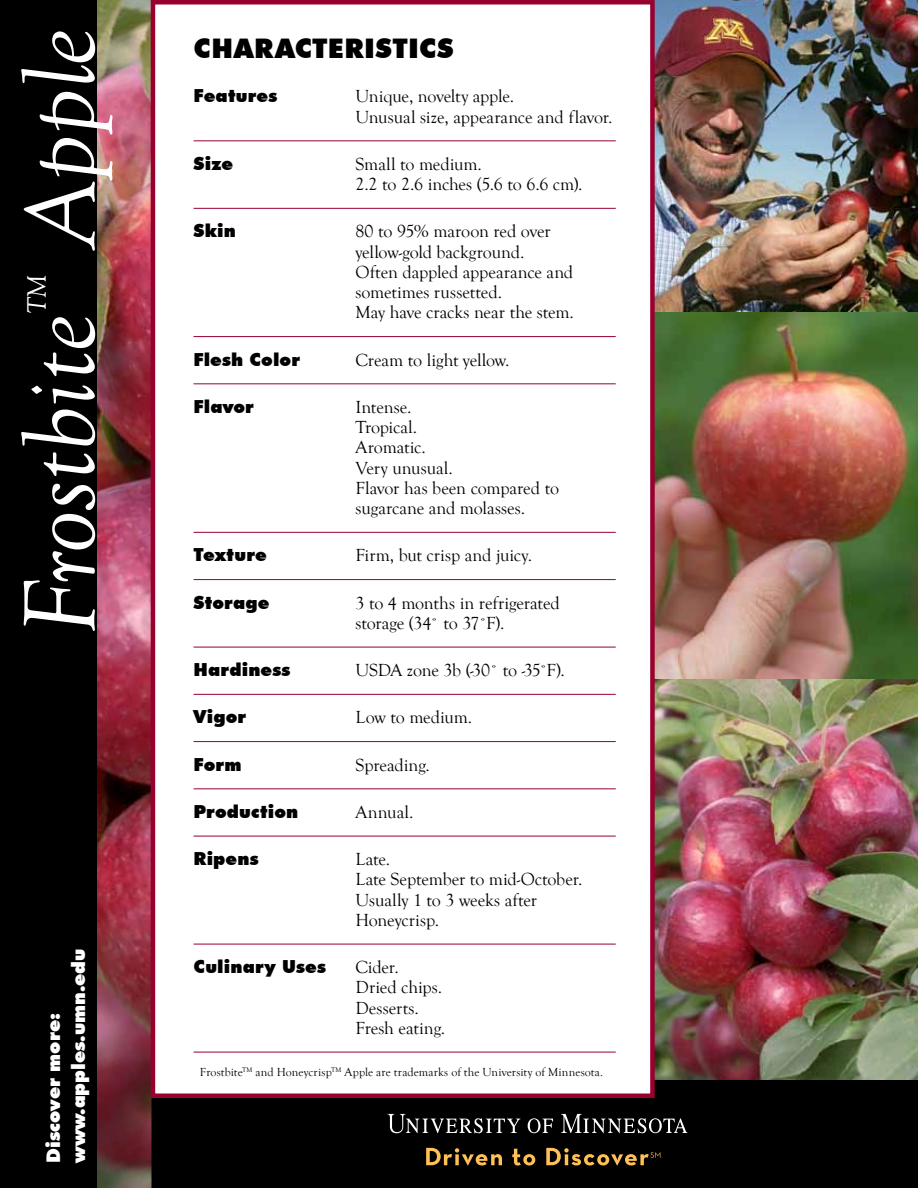
<style>
.page{position:relative;width:918px;height:1188px;background:#fff}
.page>*{position:absolute;margin:0;border:0;box-sizing:border-box;transform-origin:0 0}
.t1{font:italic 105.6px "Goudy Old Style T";color:#fff}
.t2{font:italic 27.45px "Goudy Old Style T";color:#fff}
.t3{font:900 27px "Futura BT";letter-spacing:.02em;color:#000}
.t4{font:900 18.9px/25.2px "Futura BT";color:#fff}
.t5{font:18px/20.2px "Goudy Old Style T";letter-spacing:-.005em;color:#000}
.t6{font:900 18px "Futura BT";letter-spacing:.01em;color:#000}
.t7{font:12px "Goudy Old Style T";letter-spacing:.01em;color:#000}
</style>
<div class="page">
<img style="left:96px;top:0;width:55px;height:1188px">
<img style="left:655px;top:311px;width:263px;height:368px">
<img style="left:655px;top:0;width:263px;height:311px">
<div style="left:0;top:0;width:96px;height:1188px;background:#000"></div>
<img style="left:655px;top:679px;width:263px;height:401px">
<div style="left:152px;top:1081px;width:765px;height:106px;background:#000"></div>
<div style="left:152px;top:1080px;width:766px;height:108px;border:2px solid #000"></div>
<svg style="left:561px;top:1114px;width:126px;height:19px"></svg>
<svg style="left:528px;top:1118px;width:25px;height:15px"></svg>
<svg style="left:388px;top:1114px;width:132px;height:19px"></svg>
<svg style="left:426px;top:1148px;width:76px;height:17px"></svg>
<svg style="left:512px;top:1149px;width:23px;height:17px"></svg>
<svg style="left:546px;top:1148px;width:114px;height:17px"></svg>
<div style="left:153px;top:2px;width:499px;height:1094px;background:#fff"></div>
<div style="left:151px;top:0;width:504px;height:1098px;border:4px solid #98002e"></div>
<hr style="left:194px;top:140px;width:422px;height:1px;background:#98002e">
<hr style="left:194px;top:208px;width:422px;height:1px;background:#98002e">
<hr style="left:194px;top:336px;width:422px;height:1px;background:#98002e">
<hr style="left:194px;top:383px;width:422px;height:1px;background:#98002e">
<hr style="left:194px;top:532px;width:422px;height:1px;background:#98002e">
<hr style="left:194px;top:579px;width:422px;height:1px;background:#98002e">
<hr style="left:194px;top:647px;width:422px;height:1px;background:#98002e">
<hr style="left:194px;top:694px;width:422px;height:1px;background:#98002e">
<hr style="left:194px;top:741px;width:422px;height:1px;background:#98002e">
<hr style="left:194px;top:788px;width:422px;height:1px;background:#98002e">
<hr style="left:194px;top:836px;width:422px;height:1px;background:#98002e">
<hr style="left:194px;top:944px;width:422px;height:1px;background:#98002e">
<hr style="left:194px;top:1052px;width:422px;height:1px;background:#98002e">
<h1 class="t1" style="left:3px;top:248px;width:222px;rotate:-90deg">Apple</h1>
<h2 class="t2" style="left:22px;top:314px;width:41px;rotate:-90deg">TM</h2>
<h1 class="t1" style="left:3px;top:636px;width:323px;rotate:-90deg">Frostbite</h1>
<p class="t4" style="left:41px;top:1163px;width:216px;rotate:-90deg">Discover more: www.apples.umn.edu</p>
<h3 class="t3" style="left:194px;top:32px;width:262px">CHARACTERISTICS</h3>
<p class="t6" style="left:194px;top:85px;width:85px">Features</p>
<p class="t5" style="left:356px;top:87px;width:259px">Unique, novelty apple.<br>Unusual size, appearance and flavor.</p>
<p class="t6" style="left:194px;top:153px;width:41px">Size</p>
<p class="t5" style="left:356px;top:154px;width:229px">Small to medium.<br>2.2 to 2.6 inches (5.6 to 6.6 cm).</p>
<p class="t6" style="left:194px;top:220px;width:44px">Skin</p>
<p class="t5" style="left:356px;top:222px;width:220px">80 to 95% maroon red over yellow-gold background.<br>Often dappled appearance and sometimes russetted.<br>May have cracks near the stem.</p>
<p class="t6" style="left:194px;top:348px;width:108px">Flesh Color</p>
<p class="t5" style="left:356px;top:350px;width:156px">Cream to light yellow.</p>
<p class="t6" style="left:194px;top:396px;width:62px">Flavor</p>
<p class="t5" style="left:356px;top:397px;width:205px">Intense.<br>Tropical.<br>Aromatic.<br>Very unusual.<br>Flavor has been compared to sugarcane and molasses.</p>
<p class="t6" style="left:194px;top:544px;width:75px">Texture</p>
<p class="t5" style="left:356px;top:546px;width:178px">Firm, but crisp and juicy.</p>
<p class="t6" style="left:194px;top:591px;width:77px">Storage</p>
<p class="t5" style="left:356px;top:593px;width:206px">3 to 4 months in refrigerated storage (34˚ to 37˚F).</p>
<p class="t6" style="left:194px;top:659px;width:98px">Hardiness</p>
<p class="t5" style="left:356px;top:661px;width:211px">USDA zone 3b (-30˚ to -35˚F).</p>
<p class="t6" style="left:194px;top:706px;width:54px">Vigor</p>
<p class="t5" style="left:356px;top:708px;width:118px">Low to medium.</p>
<p class="t6" style="left:194px;top:753px;width:50px">Form</p>
<p class="t5" style="left:356px;top:755px;width:76px">Spreading.</p>
<p class="t6" style="left:194px;top:801px;width:106px">Production</p>
<p class="t5" style="left:356px;top:802px;width:59px">Annual.</p>
<p class="t6" style="left:194px;top:848px;width:67px">Ripens</p>
<p class="t5" style="left:356px;top:850px;width:229px">Late.<br>Late September to mid-October.<br>Usually 1 to 3 weeks after<br>Honeycrisp.</p>
<p class="t6" style="left:194px;top:956px;width:134px">Culinary Uses</p>
<p class="t5" style="left:356px;top:958px;width:91px">Cider.<br>Dried chips.<br>Desserts.<br>Fresh eating.</p>
<p class="t7" style="left:200px;top:1066px;width:405px">Frostbite<sup>TM</sup> and Honeycrisp<sup>TM</sup> Apple are trademarks of the University of Minnesota.</p>
</div>
